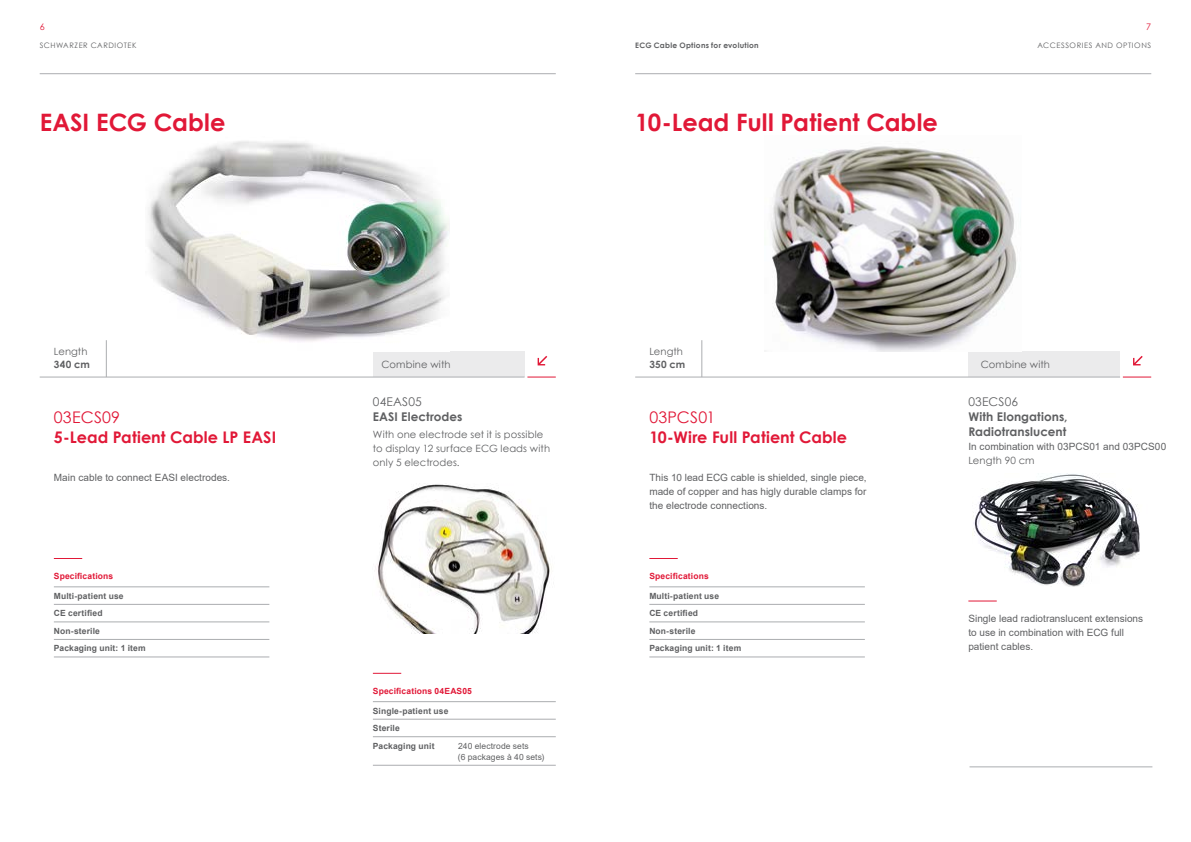
<style>
.page{position:relative;width:1191px;height:842px;background:#fff}
.page>*{position:absolute;margin:0;border:0;box-sizing:border-box;transform-origin:0 0}
.t1{font:700 24px "Century Gothic";color:#e11837}
.t2{font:700 16px "Century Gothic";letter-spacing:.005em;color:#e11837}
.t3{font:16px "Century Gothic";letter-spacing:.01em;color:#e11837}
.t4{font:700 12px/15px "Century Gothic";letter-spacing:.005em;color:#5f6062}
.t5{font:12px "Century Gothic";letter-spacing:.015em;color:#5f6062}
.t6{font:10px/14px "Arial";letter-spacing:.005em;color:#5f6062;text-align:justify}
.t7{font:10px/14px "Century Gothic";letter-spacing:.01em;color:#5f6062}
.t8{font:700 10px "Century Gothic";letter-spacing:.025em;color:#5f6062}
.t9{font:9px "Century Gothic";color:#e11837}
.t10{font:700 8.5px/17.5px "Arial";letter-spacing:.015em;color:#5f6062}
.t11{font:700 8.5px "Arial";letter-spacing:.015em;color:#e11837}
.t12{font:8.5px/11px "Arial";letter-spacing:.01em;color:#5f6062}
.t13{font:7.5px "Century Gothic";letter-spacing:.075em;color:#5f6062}
.t14{font:700 7.5px "Century Gothic";letter-spacing:.035em;color:#5f6062}
</style>
<div class="page">
<div style="left:968px;top:351px;width:152px;height:26px;background:#ebebec"></div>
<img style="left:771px;top:146px;width:246px;height:205px">
<img style="left:972px;top:473px;width:168px;height:114px">
<hr style="left:701px;top:340px;width:1px;height:37px;background:#abadb0">
<hr style="left:635px;top:377px;width:485px;height:1px;background:#abadb0">
<svg style="left:1122px;top:377px;width:29px;height:1px"></svg>
<svg style="left:1133px;top:356px;width:9px;height:9px"></svg>
<div style="left:373px;top:351px;width:151px;height:26px;background:#ebebec"></div>
<img style="left:375px;top:484px;width:177px;height:150px">
<hr style="left:106px;top:340px;width:1px;height:37px;background:#abadb0">
<hr style="left:40px;top:377px;width:484px;height:1px;background:#abadb0">
<svg style="left:527px;top:377px;width:29px;height:1px"></svg>
<svg style="left:537px;top:356px;width:10px;height:9px"></svg>
<img style="left:148px;top:141px;width:302px;height:201px">
<hr style="left:969px;top:767px;width:183px;height:1px;background:#abadb0">
<hr style="left:40px;top:73px;width:516px;height:1px;background:#abadb0">
<hr style="left:635px;top:73px;width:516px;height:1px;background:#abadb0">
<svg style="left:968px;top:600px;width:28px;height:1px"></svg>
<svg style="left:373px;top:673px;width:28px;height:1px"></svg>
<hr style="left:373px;top:701px;width:183px;height:1px;background:#abadb0">
<hr style="left:373px;top:719px;width:183px;height:1px;background:#abadb0">
<hr style="left:373px;top:736px;width:183px;height:1px;background:#abadb0">
<hr style="left:373px;top:765px;width:183px;height:1px;background:#abadb0">
<svg style="left:54px;top:558px;width:28px;height:1px"></svg>
<svg style="left:649px;top:558px;width:28px;height:1px"></svg>
<hr style="left:54px;top:587px;width:215px;height:1px;background:#abadb0">
<hr style="left:54px;top:604px;width:215px;height:1px;background:#abadb0">
<hr style="left:54px;top:622px;width:215px;height:1px;background:#abadb0">
<hr style="left:54px;top:639px;width:215px;height:1px;background:#abadb0">
<hr style="left:54px;top:657px;width:215px;height:1px;background:#abadb0">
<hr style="left:649px;top:587px;width:216px;height:1px;background:#abadb0">
<hr style="left:649px;top:604px;width:216px;height:1px;background:#abadb0">
<hr style="left:649px;top:622px;width:216px;height:1px;background:#abadb0">
<hr style="left:649px;top:639px;width:216px;height:1px;background:#abadb0">
<hr style="left:649px;top:657px;width:216px;height:1px;background:#abadb0">
<p class="t9" style="left:40px;top:21px;width:6px">6</p>
<p class="t9" style="left:1146px;top:21px;width:6px">7</p>
<p class="t13" style="left:40px;top:40px;width:98px">SCHWARZER CARDIOTEK</p>
<p class="t13" style="left:1037px;top:40px;width:115px">ACCESSORIES AND OPTIONS</p>
<p class="t14" style="left:635px;top:40px;width:125px">ECG Cable Options for evolution</p>
<h1 class="t1" style="left:40px;top:104px;width:187px">EASI ECG Cable</h1>
<h1 class="t1" style="left:635px;top:104px;width:304px">10-Lead Full Patient Cable</h1>
<p class="t7" style="left:54px;top:344px;width:35px">Length</p>
<p class="t8" style="left:54px;top:357px;width:37px">340 cm</p>
<p class="t7" style="left:981px;top:357px;width:71px">Combine with</p>
<p class="t7" style="left:649px;top:344px;width:35px">Length</p>
<p class="t7" style="left:381px;top:357px;width:71px">Combine with</p>
<p class="t8" style="left:649px;top:357px;width:37px">350 cm</p>
<p class="t5" style="left:373px;top:393px;width:50px">04EAS05</p>
<p class="t4" style="left:373px;top:408px;width:91px">EASI Electrodes</p>
<p class="t7" style="left:373px;top:427px;width:179px">With one electrode set it is possible to display 12 surface ECG leads with only 5 electrodes.</p>
<p class="t5" style="left:968px;top:393px;width:51px">03ECS06</p>
<p class="t4" style="left:968px;top:408px;width:101px">With Elongations,<br>Radiotranslucent</p>
<p class="t6" style="left:968px;top:439px;width:199px">In combination with 03PCS01 and 03PCS00</p>
<p class="t7" style="left:968px;top:453px;width:68px">Length 90 cm</p>
<h2 class="t3" style="left:54px;top:406px;width:68px">03ECS09</h2>
<h2 class="t2" style="left:54px;top:425px;width:224px">5-Lead Patient Cable LP EASI</h2>
<h2 class="t3" style="left:649px;top:406px;width:67px">03PCS01</h2>
<h2 class="t2" style="left:649px;top:425px;width:199px">10-Wire Full Patient Cable</h2>
<p class="t6" style="left:54px;top:470px;width:178px">Main cable to connect EASI electrodes.</p>
<p class="t11" style="left:54px;top:570px;width:61px">Specifications</p>
<p class="t10" style="left:54px;top:587px;width:93px">Multi-patient use<br>CE certified<br>Non-sterile<br>Packaging unit: 1 item</p>
<p class="t11" style="left:373px;top:685px;width:100px">Specifications 04EAS05</p>
<p class="t10" style="left:373px;top:702px;width:77px">Single-patient use<br>Sterile<br>Packaging unit</p>
<p class="t12" style="left:458px;top:740px;width:88px">240 electrode sets<br>(6 packages à 40 sets)</p>
<p class="t6" style="left:649px;top:470px;width:219px">This 10 lead ECG cable is shielded, single piece, made of copper and has higly durable clamps for the electrode connections.</p>
<p class="t11" style="left:649px;top:570px;width:61px">Specifications</p>
<p class="t10" style="left:649px;top:587px;width:93px">Multi-patient use<br>CE certified<br>Non-sterile<br>Packaging unit: 1 item</p>
<p class="t6" style="left:968px;top:612px;width:176px;text-align:left">Single lead radiotranslucent extensions to use in combination with ECG full patient cables.</p>
</div>
